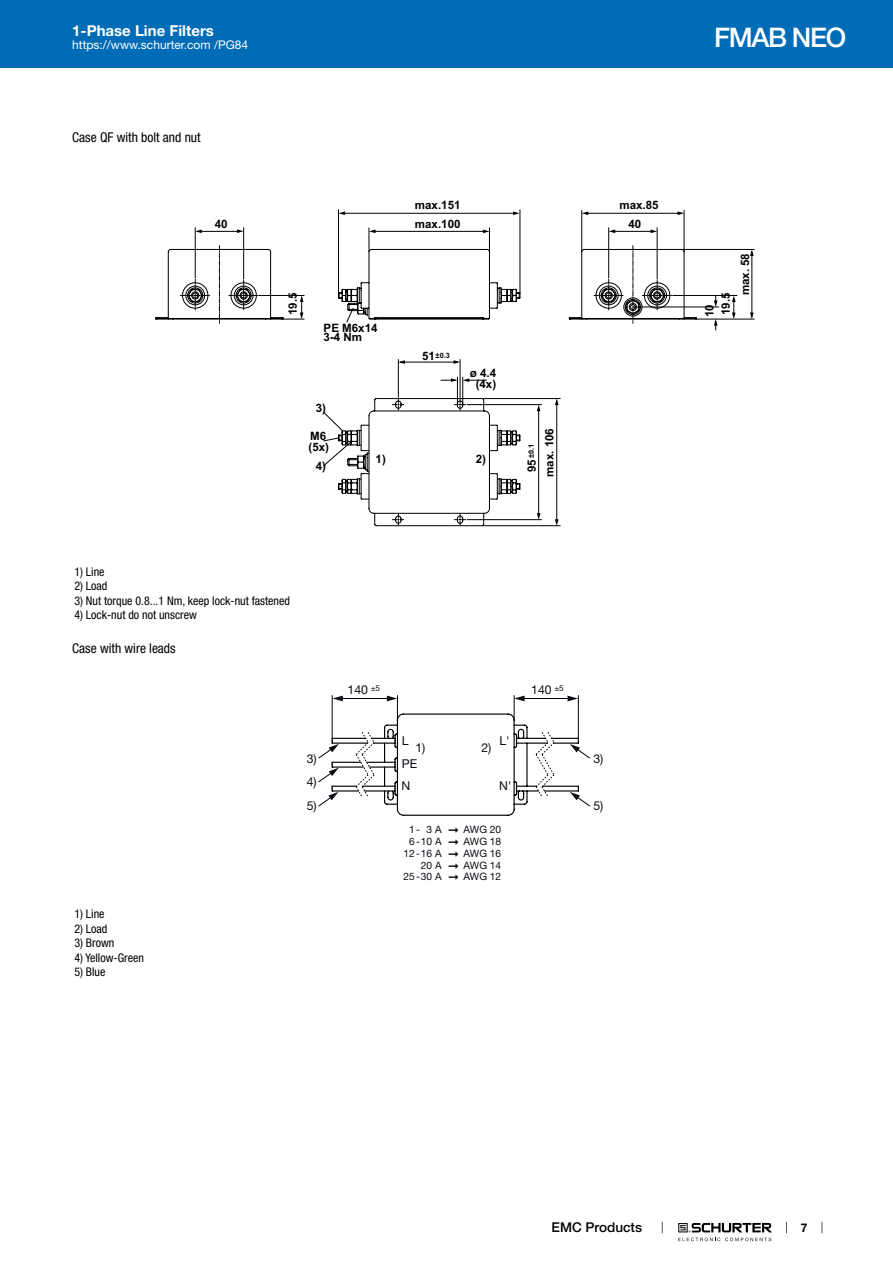
<style>
.page{position:relative;width:893px;height:1263px;background:#fff}
.page>*{position:absolute;margin:0;border:0;box-sizing:border-box;transform-origin:0 0}
.t1{font:500 27px "Helvetica Neue LT";letter-spacing:-.05em;color:#fff}
.t2{font:700 15px "Helvetica Neue LT";color:#fff}
.t3{font:condensed 13.5px "Helvetica Neue LT";color:#000}
.t4{font:500 13.5px "Helvetica Neue LT";color:#000}
.t5{font:12.3px/22.6px "Helvetica Neue LT";color:#0d0c17}
.t6{font:condensed 12px "Helvetica Neue LT";color:#000}
.t7{font:12px "Helvetica Neue LT";color:#fff}
.t8{font:700 12px "Helvetica Neue LT";color:#000}
.t9{font:700 11.55px/9.1px "Arial";color:#000}
.t10{font:10.2px/11.7px "Helvetica Neue LT";color:#0d0c17;text-align:right}
.t11{font:700 7.35px "Arial";color:#000}
.s1{font-size:11.55px}
.s2{color:#000}
</style>
<div class="page">
<svg style="left:678px;top:1223px;width:94px;height:18px"></svg>
<div style="left:0;top:0;width:893px;height:68px;background:#006bb6"></div>
<svg style="left:338px;top:210px;width:416px;height:316px"></svg>
<svg style="left:750px;top:313px;width:4px;height:6px"></svg>
<svg style="left:750px;top:249px;width:4px;height:7px"></svg>
<svg style="left:537px;top:513px;width:3px;height:7px"></svg>
<svg style="left:555px;top:519px;width:4px;height:7px"></svg>
<svg style="left:582px;top:211px;width:6px;height:4px"></svg>
<svg style="left:677px;top:211px;width:7px;height:4px"></svg>
<svg style="left:513px;top:211px;width:7px;height:4px"></svg>
<svg style="left:339px;top:211px;width:6px;height:4px"></svg>
<svg style="left:156px;top:227px;width:581px;height:273px"></svg>
<svg style="left:318px;top:695px;width:272px;height:121px"></svg>
<p class="t2" style="left:72px;top:21px;width:143px">1-Phase Line Filters</p>
<p class="t7" style="left:72px;top:38px;width:178px">https://www.schurter.com /PG84</p>
<p class="t3" style="left:72px;top:130px;width:130px">Case QF with bolt and nut</p>
<p class="t9" style="left:215px;top:219px;width:14px">40</p>
<p class="t9" style="left:415px;top:200px;width:47px">max.151</p>
<p class="t9" style="left:619px;top:200px;width:41px">max.85</p>
<p class="t9" style="left:415px;top:219px;width:47px">max.100</p>
<p class="t9" style="left:628px;top:219px;width:14px">40</p>
<p class="t9" style="left:288px;top:315px;width:24px;rotate:-90deg">19.5</p>
<p class="t9" style="left:324px;top:323px;width:55px">PE M6x14<br>3-4 Nm</p>
<p class="t9" style="left:316px;top:404px;width:12px">3)</p>
<p class="t11" style="left:422px;top:350px;width:29px"><span class="s1">51</span>±0.3</p>
<p class="t9" style="left:470px;top:368px;width:28px;line-height:11.1px;text-align:center">ø 4.4 (4x)</p>
<p class="t9" style="left:309px;top:431px;width:22px;line-height:10.8px">M6 (5x)</p>
<p class="t9" style="left:316px;top:461px;width:12px">4)</p>
<p class="t9" style="left:376px;top:455px;width:12px">1)</p>
<p class="t9" style="left:476px;top:455px;width:12px">2)</p>
<p class="t11" style="left:526px;top:472px;width:30px;rotate:-90deg"><span class="s1">95</span> ±0.1</p>
<p class="t9" style="left:545px;top:477px;width:50px;rotate:-90deg">max. 106</p>
<p class="t6" style="left:74px;top:565px;width:32px">1) Line</p>
<p class="t6" style="left:74px;top:579px;width:35px">2) Load</p>
<p class="t6" style="left:74px;top:593px;width:217px">3) Nut torque 0.8...1 Nm, keep lock-nut fastened</p>
<p class="t6" style="left:74px;top:608px;width:124px">4) Lock-nut do not unscrew</p>
<p class="t3" style="left:72px;top:640px;width:105px">Case with wire leads</p>
<p class="t6" style="left:74px;top:907px;width:32px">1) Line</p>
<p class="t6" style="left:74px;top:922px;width:35px">2) Load</p>
<p class="t6" style="left:74px;top:936px;width:42px">3) Brown</p>
<p class="t6" style="left:74px;top:950px;width:71px">4) Yellow-Green</p>
<p class="t6" style="left:74px;top:965px;width:33px">5) Blue</p>
<p class="t5" style="left:307px;top:747px;width:11px;line-height:23.4px;text-align:justify">3)<br>4)<br>5)</p>
<p class="t5" style="left:348px;top:678px;width:34px">140 <sup>±5</sup></p>
<p class="t5" style="left:531px;top:678px;width:34px">140 <sup>±5</sup></p>
<p class="t5" style="left:402px;top:729px;width:17px">L<br>PE<br>N</p>
<p class="t5" style="left:415px;top:736px;width:11px">1)</p>
<p class="t5" style="left:481px;top:736px;width:11px">2)</p>
<p class="t10" style="left:403px;top:824px;width:99px">1 - 3 A <span class="s2">➞</span> AWG 20<br>6 - 10 A <span class="s2">➞</span> AWG 18<br>12 - 16 A <span class="s2">➞</span> AWG 16<br>20 A <span class="s2">➞</span> AWG 14<br>25 - 30 A <span class="s2">➞</span> AWG 12</p>
<p class="t5" style="left:499px;top:729px;width:12px">L'</p>
<p class="t5" style="left:499px;top:774px;width:14px">N'</p>
<p class="t5" style="left:593px;top:747px;width:11px">3)</p>
<p class="t5" style="left:593px;top:794px;width:11px">5)</p>
<h1 class="t1" style="left:714px;top:21px;width:134px">FMAB NEO</h1>
<p class="t9" style="left:705px;top:317px;width:14px;rotate:-90deg">10</p>
<p class="t9" style="left:716px;top:295px;width:44px;line-height:19.2px;text-indent:-20px;rotate:-90deg">19.5<br>max. 58</p>
<p class="t4" style="left:552px;top:1219px;width:92px">EMC Products</p>
<p class="t8" style="left:801px;top:1220px;width:8px">7</p>
</div>
